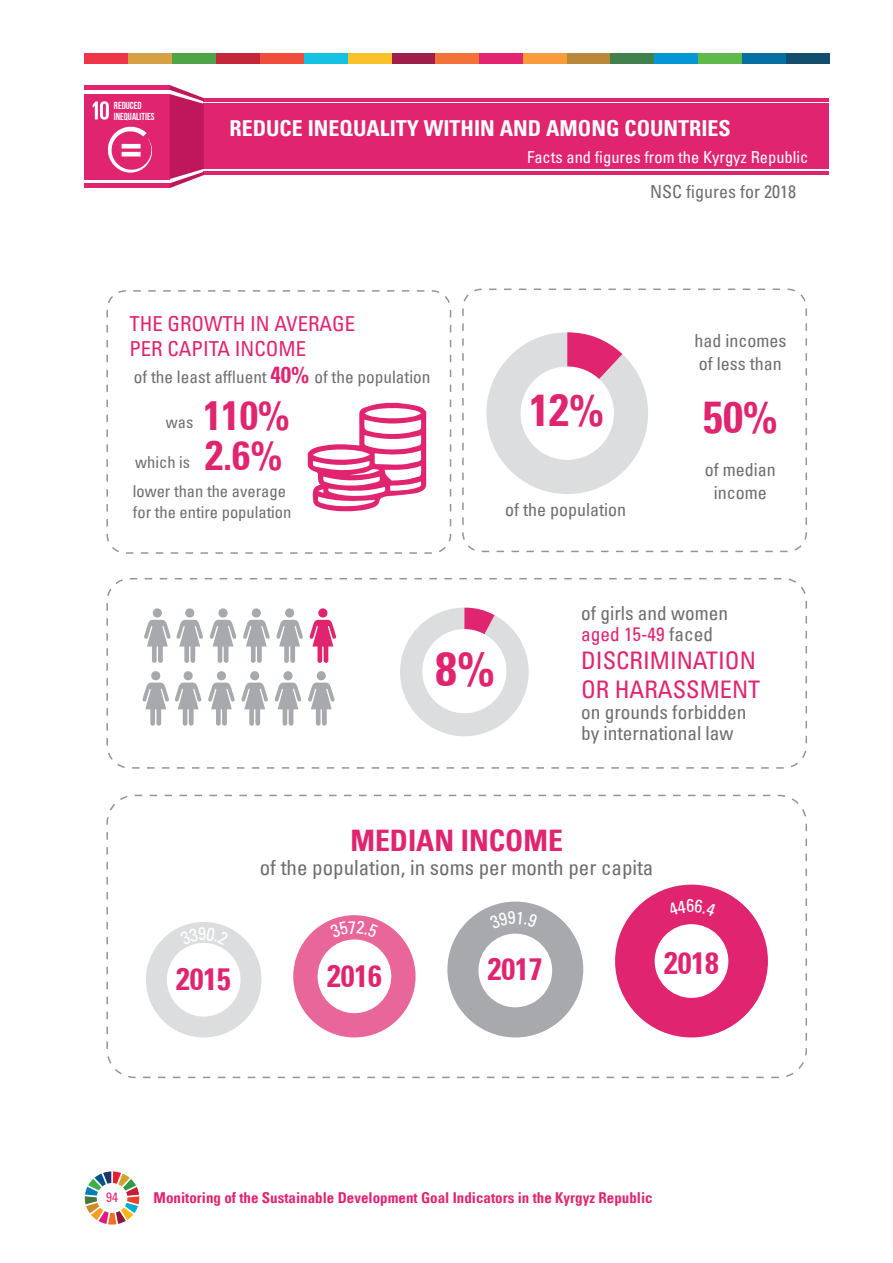
<style>
.page{position:relative;width:893px;height:1263px;background:#fff}
.page>*{position:absolute;margin:0;border:0;box-sizing:border-box;transform-origin:0 0}
.t1{font:48.3px "Univers LTCYR 67 Bold Cond";color:#e02470}
.t2{font:44.55px "Univers LTCYR 67 Bold Cond";color:#e02470}
.t3{font:40.8px "Univers LTCYR 67 Bold Cond";color:#e02470}
.t4{font:30.75px "Univers LTCYR 67 Bold Cond";color:#e02470}
.t5{font:29.7px "Univers LTCYR 67 Bold Cond";color:#e02470}
.t6{font:condensed 24.3px/28.5px "Univers LTCYR 57";color:#e02470}
.t7{font:22.05px "Univers LTCYR 67 Bold Cond";color:#fff}
.t8{font:condensed 21px "Univers LTCYR 57";color:#6d6e71}
.t9{font:condensed 20.7px/24.3px "Univers LTCYR 57";color:#e02470}
.t10{font:condensed 19.35px/21px "Univers LTCYR 57";color:#6d6e71}
.t11{font:condensed 18px/23px "Univers LTCYR 57";color:#6d6e71}
.t12{font:condensed 17.25px "Univers LTCYR 57";color:#6d6e71}
.t13{font:condensed 16.5px/29.8px "Univers LTCYR 57";color:#6d6e71}
.t14{font:condensed 16.5px "Univers LTCYR 57";color:#fff}
.t15{font:15px "Univers LTCYR 67 Bold Cond";color:#e22471}
.t16{font:condensed 13.5px "Univers LTCYR 57";color:#e22471}
.t17{font:700 10.2px/11.1px "Bebas Neue";color:#fff}
.s1{font-family:"Univers LTCYR 67 Bold Cond";font-stretch:normal;font-size:23.1px;color:#e02470}
.s2{color:#e02470}
</style>
<div class="page">
<svg style="left:85px;top:1171px;width:54px;height:53px"></svg>
<div style="left:567px;top:53px;width:44px;height:11px;background:#b9883a"></div>
<div style="left:128px;top:53px;width:44px;height:11px;background:#d6a045"></div>
<div style="left:391px;top:53px;width:44px;height:11px;background:#9e1f4a"></div>
<div style="left:260px;top:53px;width:44px;height:11px;background:#f04e3a"></div>
<div style="left:742px;top:53px;width:44px;height:11px;background:#056fa1"></div>
<div style="left:216px;top:53px;width:44px;height:11px;background:#c5273a"></div>
<div style="left:479px;top:53px;width:44px;height:11px;background:#e22471"></div>
<div style="left:786px;top:53px;width:44px;height:11px;background:#154d6d"></div>
<div style="left:348px;top:53px;width:43px;height:11px;background:#fbc12b"></div>
<div style="left:523px;top:53px;width:44px;height:11px;background:#f89b3a"></div>
<div style="left:611px;top:53px;width:43px;height:11px;background:#41814d"></div>
<div style="left:304px;top:53px;width:44px;height:11px;background:#15c1e1"></div>
<div style="left:654px;top:53px;width:44px;height:11px;background:#0497d5"></div>
<div style="left:698px;top:53px;width:44px;height:11px;background:#5ebb49"></div>
<div style="left:435px;top:53px;width:44px;height:11px;background:#f3723a"></div>
<div style="left:172px;top:53px;width:44px;height:11px;background:#4da548"></div>
<div style="left:85px;top:53px;width:43px;height:11px;background:#ee3447"></div>
<div style="left:106px;top:290px;width:345px;height:264px;border:2px dashed #939598;border-radius:19px"></div>
<div style="left:106px;top:578px;width:701px;height:191px;border:2px dashed #939598;border-radius:23px"></div>
<div style="left:106px;top:795px;width:701px;height:283px;border:2px dashed #939598;border-radius:28px"></div>
<div style="left:462px;top:289px;width:345px;height:263px;border:2px dashed #939598;border-radius:19px"></div>
<div style="left:204px;top:104px;width:625px;height:65px;background:#e02470"></div>
<div style="left:85px;top:94px;width:85px;height:85px;background:#e02470"></div>
<hr style="left:204px;top:172px;width:625px;height:3px;background:#e02470">
<div style="left:85px;top:183px;width:85px;height:5px;background:#e02470"></div>
<hr style="left:204px;top:98px;width:625px;height:3px;background:#e02470">
<div style="left:85px;top:85px;width:85px;height:5px;background:#e02470"></div>
<svg style="left:170px;top:85px;width:34px;height:103px"></svg>
<svg style="left:93px;top:101px;width:59px;height:72px"></svg>
<svg style="left:308px;top:403px;width:118px;height:108px"></svg>
<svg style="left:486px;top:332px;width:162px;height:162px"></svg>
<div style="left:520px;top:366px;width:94px;height:94px;background:#fff;border-radius:50%"></div>
<svg style="left:175px;top:682px;width:26px;height:44px"></svg>
<div style="left:184px;top:671px;width:9px;height:9px;background:#a7a9ac;border-radius:50%"></div>
<svg style="left:208px;top:682px;width:27px;height:44px"></svg>
<div style="left:217px;top:671px;width:9px;height:9px;background:#a7a9ac;border-radius:50%"></div>
<svg style="left:241px;top:682px;width:27px;height:44px"></svg>
<div style="left:250px;top:671px;width:9px;height:9px;background:#a7a9ac;border-radius:50%"></div>
<svg style="left:275px;top:682px;width:26px;height:44px"></svg>
<div style="left:283px;top:671px;width:10px;height:9px;background:#a7a9ac;border-radius:50%"></div>
<svg style="left:308px;top:682px;width:27px;height:44px"></svg>
<div style="left:317px;top:671px;width:9px;height:9px;background:#a7a9ac;border-radius:50%"></div>
<div style="left:185px;top:608px;width:9px;height:10px;background:#a7a9ac;border-radius:50%"></div>
<svg style="left:142px;top:682px;width:27px;height:44px"></svg>
<div style="left:151px;top:671px;width:9px;height:9px;background:#a7a9ac;border-radius:50%"></div>
<svg style="left:144px;top:620px;width:59px;height:43px"></svg>
<div style="left:153px;top:608px;width:9px;height:10px;background:#a7a9ac;border-radius:50%"></div>
<svg style="left:210px;top:620px;width:26px;height:43px"></svg>
<svg style="left:218px;top:608px;width:10px;height:10px"></svg>
<svg style="left:243px;top:620px;width:27px;height:43px"></svg>
<div style="left:252px;top:608px;width:9px;height:10px;background:#a7a9ac;border-radius:50%"></div>
<svg style="left:276px;top:620px;width:27px;height:43px"></svg>
<div style="left:285px;top:608px;width:9px;height:10px;background:#a7a9ac;border-radius:50%"></div>
<svg style="left:309px;top:620px;width:27px;height:43px"></svg>
<svg style="left:318px;top:608px;width:10px;height:10px"></svg>
<svg style="left:400px;top:608px;width:129px;height:128px"></svg>
<div style="left:422px;top:629px;width:84px;height:84px;background:#fff;border-radius:50%"></div>
<div style="left:146px;top:922px;width:115px;height:115px;background:#dcddde;border-radius:50%"></div>
<div style="left:293px;top:915px;width:123px;height:122px;background:#e9669b;border-radius:50%"></div>
<div style="left:447px;top:901px;width:136px;height:136px;background:#a7a9ac;border-radius:50%"></div>
<div style="left:615px;top:884px;width:153px;height:153px;background:#e02470;border-radius:50%"></div>
<div style="left:167px;top:943px;width:74px;height:73px;background:#fff;border-radius:50%"></div>
<div style="left:318px;top:939px;width:73px;height:74px;background:#fff;border-radius:50%"></div>
<div style="left:478px;top:934px;width:74px;height:73px;background:#fff;border-radius:50%"></div>
<div style="left:655px;top:924px;width:73px;height:74px;background:#fff;border-radius:50%"></div>
<p class="t17" style="left:114px;top:99px;width:42px">REDUCED<br>INEQUALITIES</p>
<h3 class="t7" style="left:229px;top:115px;width:503px">REDUCE INEQUALITY WITHIN AND AMONG COUNTRIES</h3>
<p class="t14" style="left:527px;top:147px;width:283px">Facts and figures from the Kyrgyz Republic</p>
<p class="t11" style="left:650px;top:180px;width:147px">NSC figures for 2018</p>
<h3 class="t9" style="left:129px;top:311px;width:227px">THE GROWTH IN AVERAGE<br>PER CAPITA INCOME</h3>
<p class="t12" style="left:134px;top:366px;width:298px">of the least affluent <span class="s1">40%</span> of the population</p>
<p class="t13" style="left:166px;top:407px;width:29px">was</p>
<p class="t13" style="left:133px;top:446px;width:155px">which is<br>lower than the average</p>
<p class="t13" style="left:133px;top:497px;width:160px">for the entire population</p>
<p class="t11" style="left:694px;top:329px;width:93px">had incomes of less than</p>
<h2 class="t2" style="left:529px;top:383px;width:76px">12%</h2>
<h3 class="t3" style="left:203px;top:390px;width:88px">110%</h3>
<h2 class="t2" style="left:703px;top:390px;width:76px">50%</h2>
<h3 class="t3" style="left:205px;top:430px;width:79px">2.6%</h3>
<p class="t11" style="left:705px;top:457px;width:73px;text-align:center">of median income</p>
<p class="t11" style="left:505px;top:498px;width:123px">of the population</p>
<h1 class="t1" style="left:436px;top:639px;width:60px">8%</h1>
<p class="t10" style="left:581px;top:602px;width:148px">of girls and women <span class="s2">aged 15-49</span> faced</p>
<h3 class="t6" style="left:581px;top:646px;width:181px">DISCRIMINATION<br>OR HARASSMENT</h3>
<p class="t10" style="left:581px;top:701px;width:167px">on grounds forbidden by international law</p>
<h3 class="t5" style="left:350px;top:822px;width:214px">MEDIAN INCOME</h3>
<h3 class="t8" style="left:260px;top:854px;width:395px">of the population, in soms per month per capita</h3>
<h3 class="t4" style="left:176px;top:960px;width:56px">2015</h3>
<h3 class="t4" style="left:327px;top:957px;width:56px">2016</h3>
<h3 class="t4" style="left:488px;top:950px;width:56px">2017</h3>
<h3 class="t4" style="left:664px;top:944px;width:56px">2018</h3>
<p class="t16" style="left:106px;top:1188px;width:13px">94</p>
<p class="t15" style="left:153px;top:1188px;width:501px">Monitoring of the Sustainable Development Goal Indicators in the Kyrgyz Republic</p>
</div>
